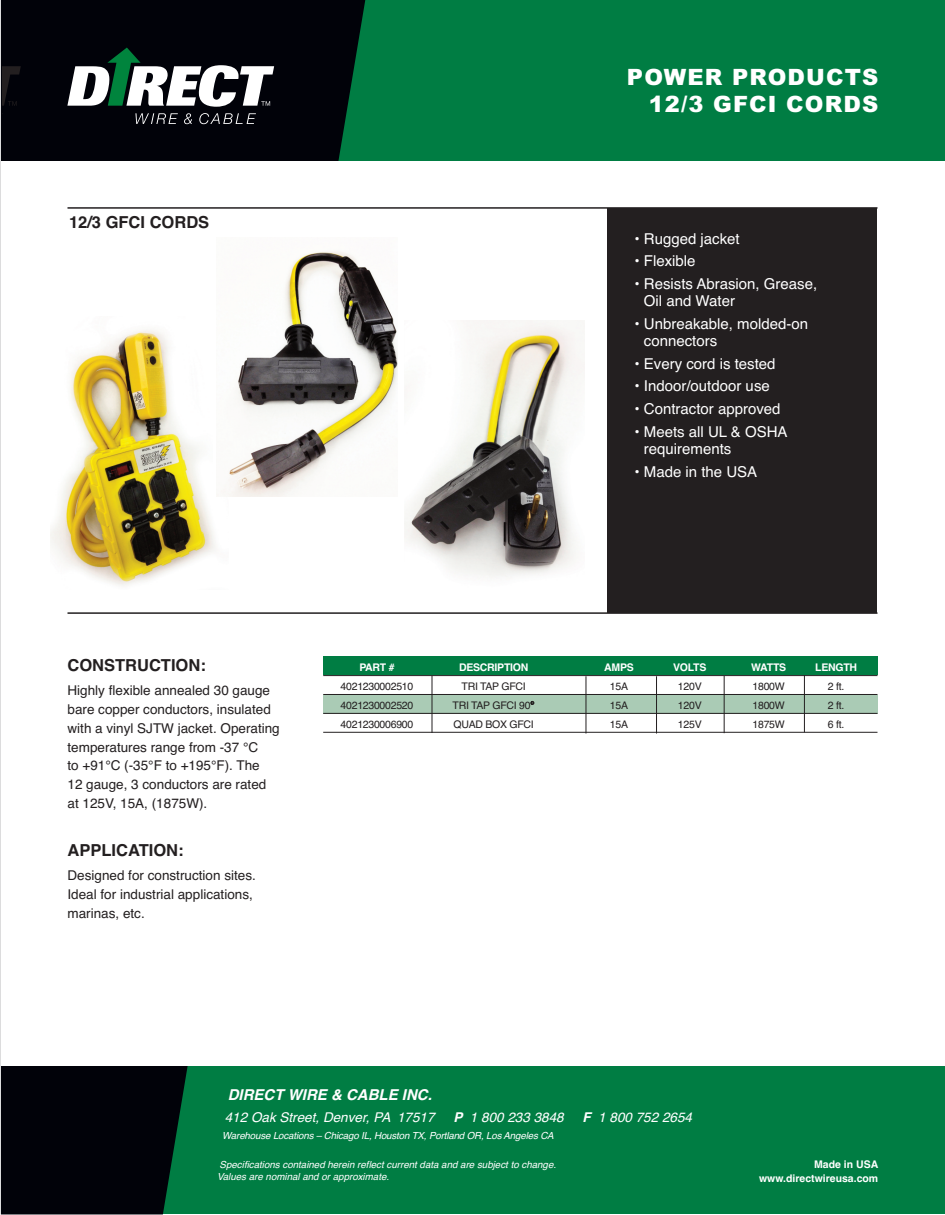
<style>
.page{position:relative;width:945px;height:1215px;background:#fff}
.page>*{position:absolute;margin:0;border:0;box-sizing:border-box;transform-origin:0 0}
.t1{font:900 22.5px/26.4px "Arial";letter-spacing:.05em;color:#fff;text-align:right}
.t2{font:700 16.5px "Helvetica";color:#231f20}
.t3{font:15px/17.2px "Helvetica";color:#fff}
.t4{font:italic 700 15px "Helvetica";color:#fff}
.t5{font:13.5px/18.8px "Helvetica";color:#231f20}
.t6{font:italic 13.5px "Helvetica";color:#fff}
.t7{font:10.5px "Helvetica";letter-spacing:-.025em;color:#231f20}
.t8{font:700 10.5px "Helvetica";letter-spacing:-.025em;color:#fff}
.t9{font:700 10.5px/13.5px "Helvetica";color:#fff;text-align:right}
.t10{font:italic 9.75px/12px "Helvetica";color:#fff}
.s1{color:#fff}
.s2{font-weight:700}
</style>
<div class="page">
<div style="left:1px;top:0;width:944px;height:1214px;background:#007d43"></div>
<svg style="left:1px;top:0;width:364px;height:1214px;fill:#010209"></svg>
<div style="left:1px;top:161px;width:944px;height:905px;background:#fff"></div>
<svg style="left:2px;top:66px;width:19px;height:40px"></svg>
<svg style="left:135px;top:113px;width:43px;height:11px"></svg>
<svg style="left:184px;top:113px;width:8px;height:11px"></svg>
<svg style="left:199px;top:113px;width:57px;height:11px"></svg>
<svg style="left:67px;top:48px;width:207px;height:59px;background:#66706e"></svg>
<img style="left:51px;top:330px;width:165px;height:256px">
<img style="left:221px;top:251px;width:177px;height:245px">
<img style="left:405px;top:320px;width:179px;height:258px">
<div style="left:323px;top:657px;width:554px;height:18px;background:#007d43"></div>
<div style="left:323px;top:695px;width:554px;height:18px;background:#aacbb5"></div>
<hr style="left:323px;top:675px;width:555px;height:1px;background:#231f20">
<hr style="left:323px;top:694px;width:555px;height:1px;background:#231f20">
<hr style="left:323px;top:713px;width:555px;height:1px;background:#231f20">
<hr style="left:323px;top:732px;width:555px;height:1px;background:#231f20">
<hr style="left:586px;top:676px;width:1px;height:58px;background:#231f20">
<hr style="left:432px;top:676px;width:1px;height:57px;background:#231f20">
<hr style="left:656px;top:676px;width:1px;height:58px;background:#231f20">
<hr style="left:724px;top:676px;width:1px;height:57px;background:#231f20">
<hr style="left:804px;top:675px;width:1px;height:57px;background:#231f20">
<div style="left:608px;top:208px;width:270px;height:405px;background:#231f20"></div>
<hr style="left:68px;top:612px;width:810px;height:2px;background:#231f20">
<hr style="left:68px;top:207px;width:810px;height:2px;background:#231f20">
<p class="t2" style="left:69px;top:213px;width:142px">12/3 GFCI CORDS</p>
<h1 class="t1" style="left:627px;top:64px;width:253px">POWER PRODUCTS<br>12/3 GFCI CORDS</h1>
<p class="t3" style="left:634px;top:230px;width:107px">• Rugged jacket</p>
<p class="t3" style="left:634px;top:252px;width:63px">• Flexible</p>
<p class="t3" style="left:644px;top:275px;width:175px;text-indent:-9px">• Resists Abrasion, Grease,<br>Oil and Water</p>
<p class="t3" style="left:644px;top:315px;width:166px;text-indent:-9px">• Unbreakable, molded-on connectors</p>
<p class="t3" style="left:634px;top:355px;width:143px">• Every cord is tested</p>
<p class="t3" style="left:634px;top:378px;width:137px">• Indoor/outdoor use</p>
<p class="t3" style="left:635px;top:400px;width:148px">• Contractor approved</p>
<p class="t3" style="left:644px;top:423px;width:145px;text-indent:-9px">• Meets all UL &amp; OSHA requirements</p>
<p class="t3" style="left:635px;top:463px;width:124px">• Made in the USA</p>
<p class="t2" style="left:67px;top:656px;width:140px">CONSTRUCTION:</p>
<p class="t5" style="left:68px;top:681px;width:214px">Highly flexible annealed 30 gauge bare copper conductors, insulated with a vinyl SJTW jacket. Operating temperatures range from -37 °C<br>to +91°C (-35°F to +195°F). The<br>12 gauge, 3 conductors are rated at 125V, 15A, (1875W).</p>
<p class="t2" style="left:68px;top:841px;width:118px">APPLICATION:</p>
<p class="t5" style="left:68px;top:866px;width:190px">Designed for construction sites.<br>Ideal for industrial applications, marinas, etc.</p>
<p class="t8" style="left:359px;top:661px;width:37px">PART #</p>
<p class="t8" style="left:459px;top:661px;width:71px">DESCRIPTION</p>
<p class="t8" style="left:604px;top:661px;width:31px">AMPS</p>
<p class="t8" style="left:673px;top:661px;width:35px">VOLTS</p>
<p class="t8" style="left:751px;top:661px;width:36px">WATTS</p>
<p class="t8" style="left:815px;top:661px;width:43px">LENGTH</p>
<p class="t7" style="left:341px;top:680px;width:74px">4021230002510</p>
<p class="t7" style="left:462px;top:680px;width:66px">TRI TAP GFCI</p>
<p class="t7" style="left:610px;top:680px;width:20px">15A</p>
<p class="t7" style="left:678px;top:680px;width:25px">120V</p>
<p class="t7" style="left:753px;top:680px;width:34px">1800W</p>
<p class="t7" style="left:828px;top:680px;width:18px">2 ft.</p>
<p class="t7" style="left:341px;top:699px;width:74px">4021230002520</p>
<p class="t7" style="left:453px;top:699px;width:83px">TRI TAP GFCI 90<span class="s1">°</span></p>
<p class="t7" style="left:610px;top:699px;width:20px">15A</p>
<p class="t7" style="left:678px;top:699px;width:25px">120V</p>
<p class="t7" style="left:753px;top:699px;width:34px">1800W</p>
<p class="t7" style="left:828px;top:699px;width:18px">2 ft.</p>
<p class="t7" style="left:341px;top:718px;width:74px">4021230006900</p>
<p class="t7" style="left:454px;top:718px;width:82px">QUAD BOX GFCI</p>
<p class="t7" style="left:610px;top:718px;width:20px">15A</p>
<p class="t7" style="left:678px;top:718px;width:25px">125V</p>
<p class="t7" style="left:753px;top:718px;width:34px">1875W</p>
<p class="t7" style="left:828px;top:718px;width:18px">6 ft.</p>
<p class="t4" style="left:228px;top:1087px;width:206px">DIRECT WIRE &amp; CABLE INC.</p>
<p class="t6" style="left:225px;top:1110px;width:211px">412 Oak Street, Denver, PA 17517</p>
<p class="t6" style="left:453px;top:1110px;width:112px"><span class="s2">P</span> 1 800 233 3848</p>
<p class="t6" style="left:583px;top:1110px;width:111px"><span class="s2">F</span> 1 800 752 2654</p>
<p class="t10" style="left:222px;top:1130px;width:333px">Warehouse Locations – Chicago IL, Houston TX, Portland OR, Los Angeles CA</p>
<p class="t10" style="left:217px;top:1158px;width:341px">Specifications contained herein reflect current data and are subject to change.<br>Values are nominal and or approximate.</p>
<p class="t9" style="left:759px;top:1158px;width:121px">Made in USA www.directwireusa.com</p>
</div>
